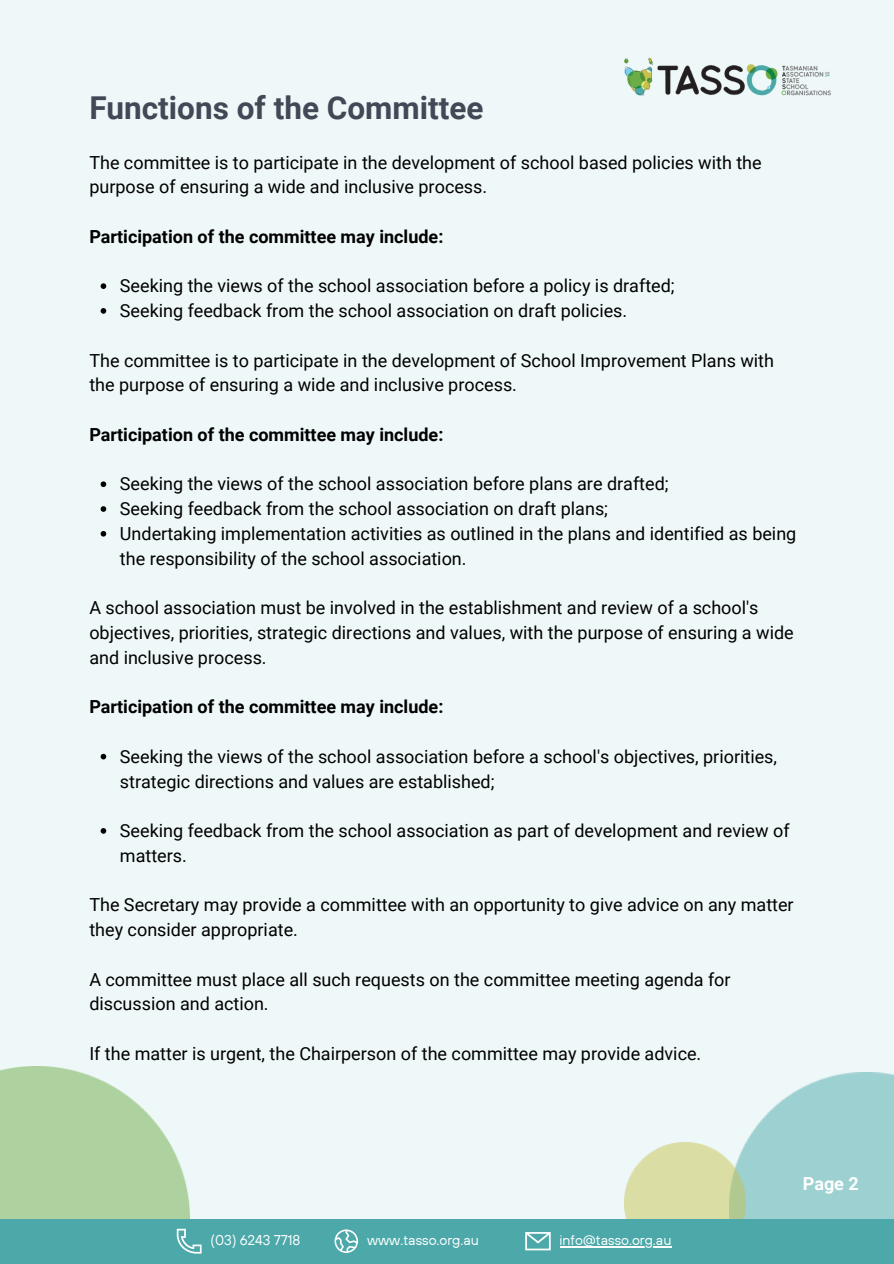
<style>
.page{position:relative;width:894px;height:1264px;background:#fff}
.page>*{position:absolute;margin:0;border:0;box-sizing:border-box;transform-origin:0 0}
.t1{font:700 31.5px "Roboto";color:#424856}
.t2{font:18px/24.8px "Roboto";color:#000}
.t3{font:700 18px "Roboto";color:#000}
.t4{font:700 18px "Roboto";color:#fff}
.t5{font:14.1px "TT Hoves";color:#fff}
</style>
<div class="page">
<div style="left:0;top:0;width:893px;height:1263px;background:#eff8f8"></div>
<svg style="left:101px;top:283px;width:5px;height:6px"></svg>
<svg style="left:101px;top:308px;width:5px;height:6px"></svg>
<svg style="left:101px;top:481px;width:5px;height:6px"></svg>
<svg style="left:101px;top:506px;width:5px;height:6px"></svg>
<svg style="left:101px;top:531px;width:5px;height:5px"></svg>
<svg style="left:101px;top:753px;width:5px;height:6px"></svg>
<svg style="left:101px;top:828px;width:5px;height:5px"></svg>
<img style="left:745px;top:1072px;width:148px;height:146px">
<img style="left:624px;top:1142px;width:121px;height:76px">
<img style="left:0;top:1066px;width:189px;height:152px">
<div style="left:0;top:1218px;width:893px;height:45px;background:#4ca8a9"></div>
<svg style="left:334px;top:1229px;width:24px;height:23px"></svg>
<svg style="left:177px;top:1228px;width:24px;height:25px"></svg>
<svg style="left:525px;top:1232px;width:25px;height:17px"></svg>
<hr style="left:559px;top:1245px;width:112px;height:1px;background:#fff">
<img style="left:624px;top:58px;width:206px;height:38px">
<h3 class="t1" style="left:89px;top:90px;width:395px">Functions of the Committee</h3>
<p class="t2" style="left:89px;top:150px;width:673px">The committee is to participate in the development of school based policies with the purpose of ensuring a wide and inclusive process.</p>
<h1 class="t3" style="left:89px;top:226px;width:355px">Participation of the committee may include:</h1>
<h3 class="t2" style="left:120px;top:274px;width:556px">Seeking the views of the school association before a policy is drafted;</h3>
<h2 class="t2" style="left:120px;top:298px;width:508px">Seeking feedback from the school association on draft policies.</h2>
<p class="t2" style="left:89px;top:348px;width:686px">The committee is to participate in the development of School Improvement Plans with the purpose of ensuring a wide and inclusive process.</p>
<p class="t3" style="left:89px;top:424px;width:355px">Participation of the committee may include:</p>
<h3 class="t2" style="left:120px;top:472px;width:550px">Seeking the views of the school association before plans are drafted;</h3>
<h2 class="t2" style="left:120px;top:496px;width:489px">Seeking feedback from the school association on draft plans;</h2>
<p class="t2" style="left:120px;top:521px;width:677px">Undertaking implementation activities as outlined in the plans and identified as being the responsibility of the school association.</p>
<p class="t2" style="left:89px;top:595px;width:705px">A school association must be involved in the establishment and review of a school's objectives, priorities, strategic directions and values, with the purpose of ensuring a wide and inclusive process.</p>
<p class="t3" style="left:89px;top:696px;width:355px">Participation of the committee may include:</p>
<h3 class="t2" style="left:120px;top:744px;width:658px">Seeking the views of the school association before a school's objectives, priorities, strategic directions and values are established;</h3>
<p class="t2" style="left:120px;top:818px;width:671px">Seeking feedback from the school association as part of development and review of matters.</p>
<h3 class="t2" style="left:89px;top:892px;width:705px">The Secretary may provide a committee with an opportunity to give advice on any matter they consider appropriate.</h3>
<p class="t2" style="left:89px;top:967px;width:642px">A committee must place all such requests on the committee meeting agenda for discussion and action.</p>
<h3 class="t2" style="left:89px;top:1041px;width:613px">If the matter is urgent, the Chairperson of the committee may provide advice.</h3>
<p class="t5" style="left:210px;top:1230px;width:91px">(03) 6243 7718</p>
<h3 class="t5" style="left:367px;top:1230px;width:113px">www.tasso.org.au</h3>
<p class="t5" style="left:559px;top:1230px;width:113px">info@tasso.org.au</p>
<p class="t4" style="left:802px;top:1173px;width:58px">Page 2</p>
</div>
